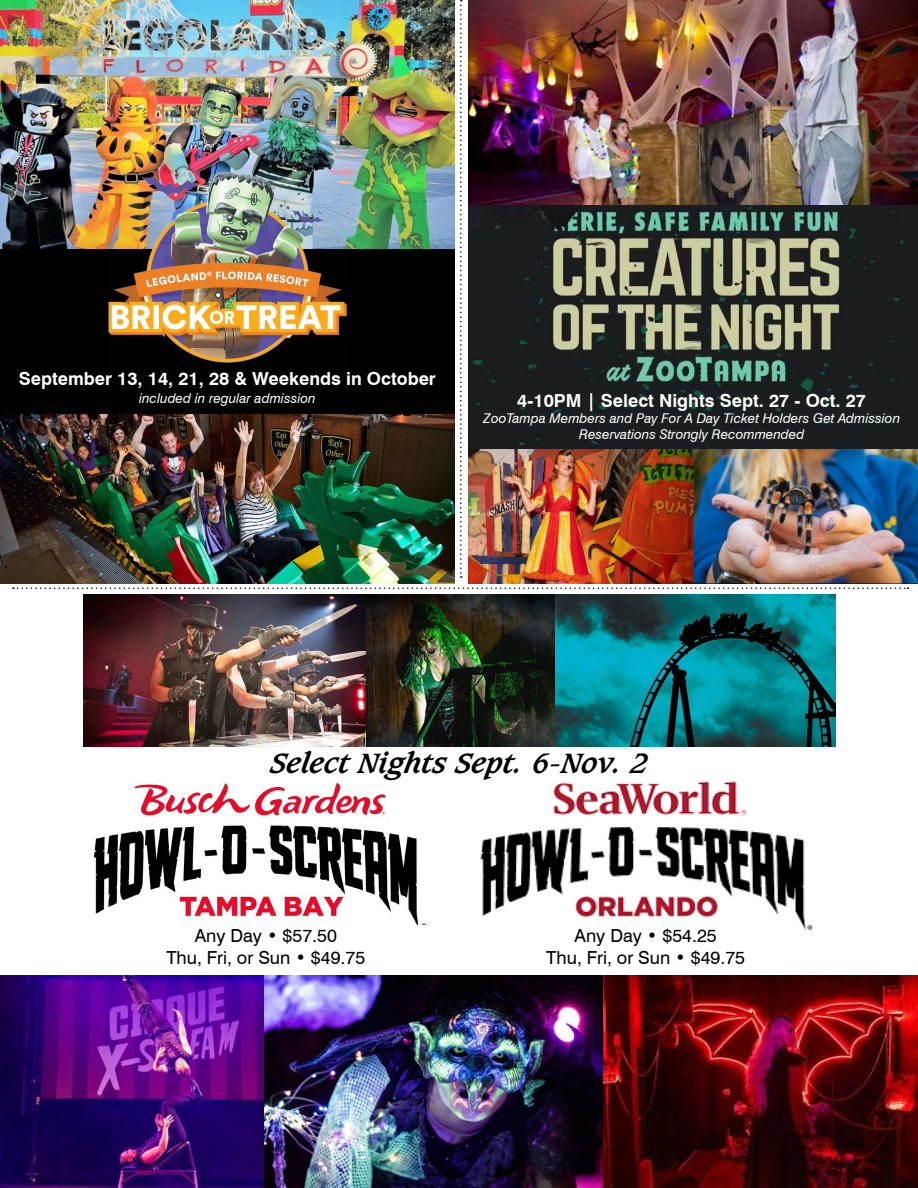
<style>
.page{position:relative;width:918px;height:1188px;background:#fff}
.page>*{position:absolute;margin:0;border:0;box-sizing:border-box;transform-origin:0 0}
.t1{font:italic 700 27px "Caxton Std";color:#000}
.t2{font:700 18px "Swiss 721 BT";color:#fff}
.t3{font:18px/21.6px "Swiss 721 BT";color:#000;text-align:center}
.t4{font:italic 13.5px/16.2px "Swiss 721 BT";color:#fff;text-align:center}
</style>
<div class="page">
<img style="left:469px;top:448px;width:225px;height:135px">
<img style="left:694px;top:448px;width:224px;height:135px">
<div style="left:0;top:228px;width:455px;height:227px;background:#000"></div>
<img style="left:0;top:0;width:455px;height:249px">
<img style="left:95px;top:781px;width:330px;height:144px">
<img style="left:480px;top:781px;width:334px;height:149px">
<img style="left:0;top:415px;width:455px;height:168px">
<img style="left:107px;top:162px;width:241px;height:201px">
<img style="left:469px;top:0;width:449px;height:205px">
<img style="left:469px;top:205px;width:449px;height:243px">
<img style="left:0;top:975px;width:265px;height:213px">
<img style="left:603px;top:975px;width:315px;height:213px">
<img style="left:265px;top:975px;width:338px;height:213px">
<img style="left:366px;top:594px;width:469px;height:152px">
<img style="left:84px;top:594px;width:282px;height:152px">
<img style="left:367px;top:594px;width:187px;height:152px">
<svg style="left:13px;top:587px;width:896px;height:2px"></svg>
<svg style="left:460px;top:0;width:2px;height:578px"></svg>
<h2 class="t2" style="left:19px;top:368px;width:419px">September 13, 14, 21, 28 &amp; Weekends in October</h2>
<p class="t4" style="left:139px;top:390px;width:178px">included in regular admission</p>
<h2 class="t2" style="left:517px;top:389px;width:350px">4-10PM | Select Nights Sept. 27 - Oct. 27</h2>
<p class="t4" style="left:483px;top:410px;width:418px">ZooTampa Members and Pay For A Day Ticket Holders Get Admission<br>Reservations Strongly Recommended</p>
<h1 class="t1" style="left:271px;top:746px;width:379px">Select Nights Sept. 6-Nov. 2</h1>
<h2 class="t3" style="left:166px;top:925px;width:200px">Any Day • $57.50<br>Thu, Fri, or Sun • $49.75</h2>
<h2 class="t3" style="left:546px;top:925px;width:200px">Any Day • $54.25<br>Thu, Fri, or Sun • $49.75</h2>
</div>
